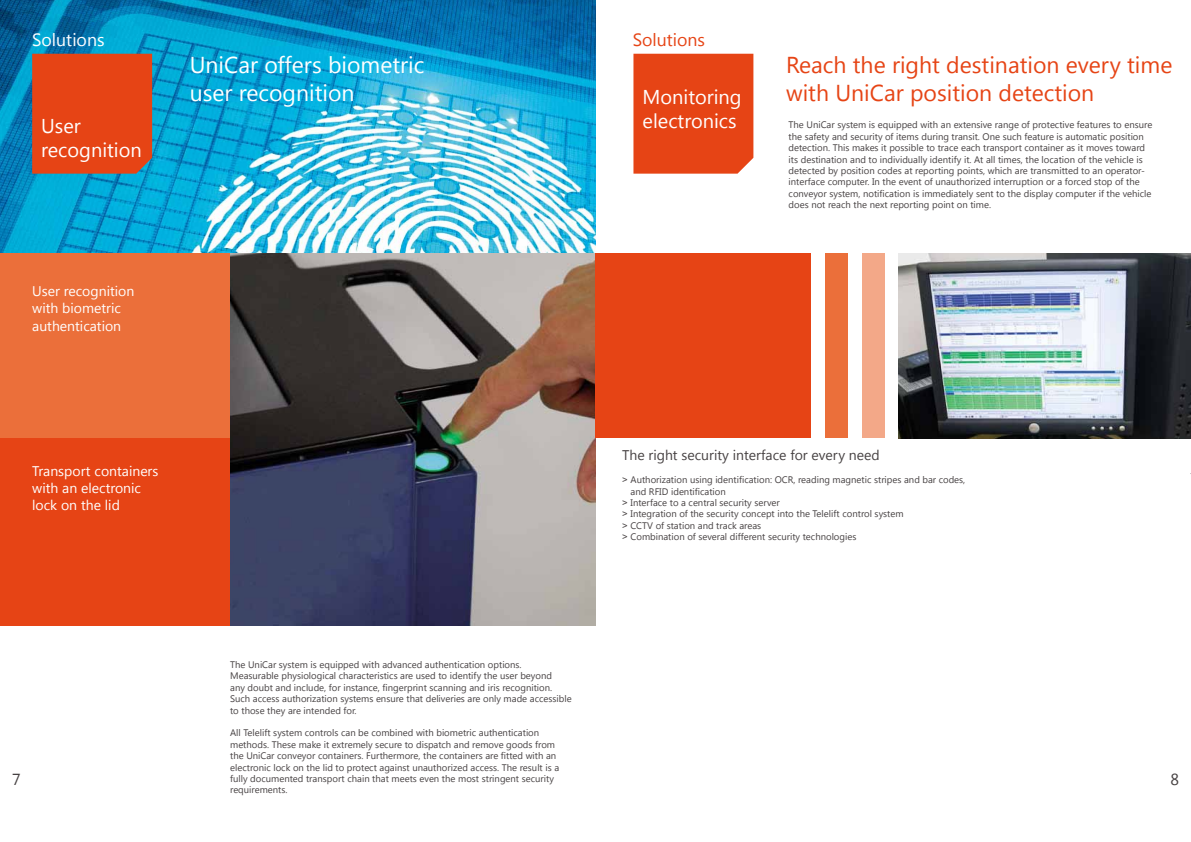
<style>
.page{position:relative;width:1191px;height:842px;background:#fff}
.page>*{position:absolute;margin:0;border:0;box-sizing:border-box;transform-origin:0 0}
.t1{font:23px/27.6px "Segoe UI";color:#e64415}
.t2{font:23px/27.6px "Segoe UI";color:#fff}
.t3{font:20px/24px "Segoe UI";color:#fff}
.t4{font:17.7px "Segoe UI";color:#fff}
.t5{font:17.7px "Segoe UI";color:#e64415}
.t6{font:16px "Segoe UI";color:#464142}
.t7{font:14px/16.8px "Segoe UI";color:#fff}
.t8{font:14px "Segoe UI";color:#464142}
.t9{font:9.5px/11.4px "Segoe UI";color:#464142}
</style>
<div class="page">
<img style="left:0;top:0;width:595px;height:254px">
<div style="left:32px;top:54px;width:120px;height:120px;background:#e64415"></div>
<div style="left:633px;top:54px;width:120px;height:120px;background:#e64415"></div>
<img style="left:230px;top:254px;width:366px;height:371px">
<div style="left:0;top:254px;width:230px;height:185px;background:#eb6f3a"></div>
<div style="left:0;top:438px;width:230px;height:187px;background:#e64415"></div>
<img style="left:899px;top:254px;width:292px;height:184px">
<div style="left:595px;top:254px;width:215px;height:184px;background:#e64415"></div>
<div style="left:825px;top:254px;width:23px;height:184px;background:#eb6f3a"></div>
<div style="left:862px;top:254px;width:22px;height:184px;background:#f3a888"></div>
<h3 class="t4" style="left:32px;top:28px;width:74px">Solutions</h3>
<h2 class="t3" style="left:41px;top:113px;width:102px">User recognition</h2>
<h3 class="t7" style="left:32px;top:282px;width:104px">User recognition with biometric</h3>
<h3 class="t7" style="left:32px;top:317px;width:90px">authentication</h3>
<h1 class="t2" style="left:190px;top:50px;width:236px">UniCar offers biometric user recognition</h1>
<h3 class="t7" style="left:32px;top:462px;width:128px">Transport containers with an electronic lock on the lid</h3>
<h3 class="t6" style="left:12px;top:768px;width:10px">7</h3>
<p class="t9" style="left:230px;top:658px;width:343px">The UniCar system is equipped with advanced authentication options.<br>Measurable physiological characteristics are used to identify the user beyond<br>any doubt and include, for instance, fingerprint scanning and iris recognition.<br>Such access authorization systems ensure that deliveries are only made accessible to those they are intended for.</p>
<p class="t9" style="left:230px;top:727px;width:330px">All Telelift system controls can be combined with biometric authentication methods. These make it extremely secure to dispatch and remove goods from the UniCar conveyor containers. Furthermore, the containers are fitted with an electronic lock on the lid to protect against unauthorized access. The result is a fully documented transport chain that meets even the most stringent security requirements.</p>
<h3 class="t5" style="left:633px;top:28px;width:74px">Solutions</h3>
<h2 class="t3" style="left:642px;top:84px;width:101px">Monitoring electronics</h2>
<h1 class="t1" style="left:786px;top:50px;width:388px">Reach the right destination every time with UniCar position detection</h1>
<p class="t9" style="left:788px;top:119px;width:365px">The UniCar system is equipped with an extensive range of protective features to ensure the safety and security of items during transit. One such feature is automatic position detection. This makes it possible to trace each transport container as it moves toward its destination and to individually identify it. At all times, the location of the vehicle is detected by position codes at reporting points, which are transmitted to an operator&shy;interface computer. In the event of unauthorized interruption or a forced stop of the conveyor system, notification is immediately sent to the display computer if the vehicle does not reach the next reporting point on time.</p>
<h3 class="t8" style="left:622px;top:446px;width:259px">The right security interface for every need</h3>
<p class="t9" style="left:622px;top:474px;width:345px">˃ Authorization using identification: OCR, reading magnetic stripes and bar codes,</p>
<p class="t9" style="left:630px;top:485px;width:97px">and RFID identification</p>
<p class="t9" style="left:622px;top:496px;width:159px">˃ Interface to a central security server</p>
<p class="t9" style="left:622px;top:508px;width:283px">˃ Integration of the security concept into the Telelift control system</p>
<p class="t9" style="left:622px;top:519px;width:141px">˃ CCTV of station and track areas</p>
<p class="t9" style="left:622px;top:531px;width:236px">˃ Combination of several different security technologies</p>
<h3 class="t6" style="left:1170px;top:768px;width:10px">8</h3>
</div>
